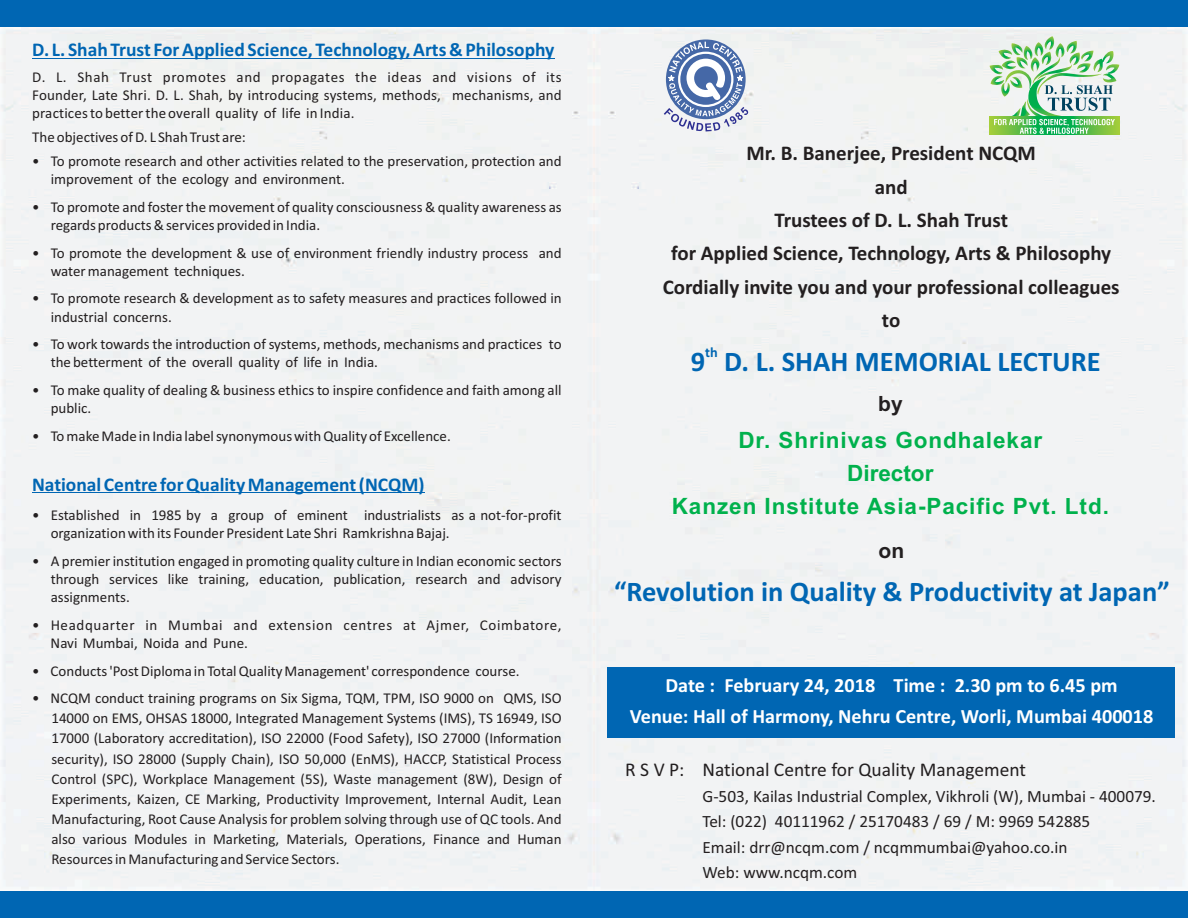
<style>
.page{position:relative;width:1188px;height:918px;background:#fff}
.page>*{position:absolute;margin:0;border:0;box-sizing:border-box;transform-origin:0 0}
.t1{font:700 28.5px "Calibri";color:#0066b3}
.t2{font:700 22.5px/32.7px "Arial";letter-spacing:.04em;color:#00b14c;text-align:center}
.t3{font:700 21px/33.3px "Calibri";color:#231f20;text-align:center}
.t4{font:700 21px "Arial";color:#231f20}
.t5{font:700 20.25px/30.9px "Calibri";color:#fff;text-align:center}
.t6{font:700 19.5px "Calibri";color:#0066b3}
.t7{font:19.5px "Calibri";color:#231f20}
.t8{font:17.25px/25.2px "Calibri";color:#231f20}
.t9{font:15px/18.3px "Calibri";color:#231f20}
.t10{font:15px/18.3px "Calibri";letter-spacing:.04em;color:#231f20}
.t11{font:700 14.25px "Calibri";color:#0066b3}
</style>
<div class="page">
<div style="left:0;top:0;width:594px;height:27px;background:#0066b3"></div>
<div style="left:0;top:891px;width:594px;height:27px;background:#0066b3"></div>
<div style="left:0;top:27px;width:1188px;height:863px;background:#f2f3f4"></div>
<div style="left:594px;top:0;width:594px;height:27px;background:#0066b3"></div>
<div style="left:594px;top:891px;width:594px;height:27px;background:#0066b3"></div>
<div style="left:607px;top:667px;width:567px;height:71px;background:#0066b3"></div>
<svg style="left:664px;top:42px;width:84px;height:90px"></svg>
<svg style="left:989px;top:117px;width:130px;height:18px"></svg>
<svg style="left:990px;top:36px;width:129px;height:98px"></svg>
<hr style="left:32px;top:58px;width:523px;height:1px;background:#0066b3">
<hr style="left:32px;top:493px;width:393px;height:1px;background:#0066b3">
<h3 class="t6" style="left:32px;top:42px;width:524px">D. L. Shah Trust For Applied Science, Technology, Arts &amp; Philosophy</h3>
<p class="t9" style="left:32px;top:69px;width:531px;text-align:justify">D. L. Shah Trust promotes and propagates the ideas and visions of its Founder, Late Shri. D. L. Shah, by introducing systems, methods, mechanisms, and practices to better the overall quality of life in India.</p>
<p class="t9" style="left:32px;top:129px;width:215px">The objectives of D. L Shah Trust are:</p>
<p class="t9" style="left:51px;top:153px;width:512px;text-indent:-19px">• To promote research and other activities related to the preservation, protection and improvement of the ecology and environment.</p>
<p class="t9" style="left:51px;top:199px;width:512px;text-indent:-19px">• To promote and foster the movement of quality consciousness &amp; quality awareness as regards products &amp; services provided in India.</p>
<p class="t9" style="left:51px;top:245px;width:512px;text-indent:-19px">• To promote the development &amp; use of environment friendly industry process and water management techniques.</p>
<p class="t9" style="left:51px;top:290px;width:513px;text-indent:-19px">• To promote research &amp; development as to safety measures and practices followed in industrial concerns.</p>
<p class="t9" style="left:51px;top:336px;width:512px;text-indent:-19px">• To work towards the introduction of systems, methods, mechanisms and practices to the betterment of the overall quality of life in India.</p>
<p class="t9" style="left:51px;top:382px;width:513px;text-indent:-19px">• To make quality of dealing &amp; business ethics to inspire confidence and faith among all public.</p>
<p class="t9" style="left:32px;top:428px;width:420px">• To make Made in India label synonymous with Quality of Excellence.</p>
<h3 class="t6" style="left:32px;top:476px;width:394px">National Centre for Quality Management (NCQM)</h3>
<p class="t9" style="left:51px;top:507px;width:513px;text-indent:-19px">• Established in 1985 by a group of eminent industrialists as a not‐for‐profit organization with its Founder President Late Shri Ramkrishna Bajaj.</p>
<p class="t9" style="left:51px;top:553px;width:513px;text-align:justify;text-indent:-19px">• A premier institution engaged in promoting quality culture in Indian economic sectors through services like training, education, publication, research and advisory assignments.</p>
<p class="t10" style="left:51px;top:617px;width:513px;text-indent:-19px">• Headquarter in Mumbai and extension centres at Ajmer, Coimbatore,<br>Navi Mumbai, Noida and Pune.</p>
<p class="t9" style="left:32px;top:663px;width:489px">• Conducts 'Post Diploma in Total Quality Management' correspondence course.</p>
<p class="t9" style="left:51px;top:689px;width:512px;line-height:20.1px;text-align:justify;text-indent:-19px">• NCQM conduct training programs on Six Sigma, TQM, TPM, ISO 9000 on QMS, ISO 14000 on EMS, OHSAS 18000, Integrated Management Systems (IMS), TS 16949, ISO 17000 (Laboratory accreditation), ISO 22000 (Food Safety), ISO 27000 (Information security), ISO 28000 (Supply Chain), ISO 50,000 (EnMS), HACCP, Statistical Process Control (SPC), Workplace Management (5S), Waste management (8W), Design of Experiments, Kaizen, CE Marking, Productivity Improvement, Internal Audit, Lean Manufacturing, Root Cause Analysis for problem solving through use of QC tools. And also various Modules in Marketing, Materials, Operations, Finance and Human Resources in Manufacturing and Service Sectors.</p>
<h3 class="t3" style="left:663px;top:138px;width:458px">Mr. B. Banerjee, President NCQM<br>and<br>Trustees of D. L. Shah Trust<br>for Applied Science, Technology, Arts &amp; Philosophy<br>Cordially invite you and your professional colleagues to</h3>
<p class="t11" style="left:705px;top:346px;width:14px">th</p>
<h1 class="t1" style="left:691px;top:350px;width:411px">9 D. L. SHAH MEMORIAL LECTURE</h1>
<h3 class="t4" style="left:878px;top:396px;width:26px">by</h3>
<h2 class="t2" style="left:672px;top:426px;width:439px">Dr. Shrinivas Gondhalekar<br>Director<br>Kanzen Institute Asia-Pacific Pvt. Ltd.</h2>
<h3 class="t4" style="left:879px;top:543px;width:27px">on</h3>
<h1 class="t1" style="left:614px;top:580px;width:557px">“Revolution in Quality &amp; Productivity at Japan”</h1>
<h3 class="t5" style="left:630px;top:671px;width:525px">Date : February 24, 2018 Time : 2.30 pm to 6.45 pm<br>Venue: Hall of Harmony, Nehru Centre, Worli, Mumbai 400018</h3>
<h3 class="t7" style="left:625px;top:762px;width:402px">R S V P: National Centre for Quality Management</h3>
<p class="t8" style="left:702px;top:785px;width:455px">G‐503, Kailas Industrial Complex, Vikhroli (W), Mumbai ‐ 400079.<br>Tel: (022) 40111962 / 25170483 / 69 / M: 9969 542885<br>Email: drr@ncqm.com / ncqmmumbai@yahoo.co.in<br>Web: www.ncqm.com</p>
</div>
